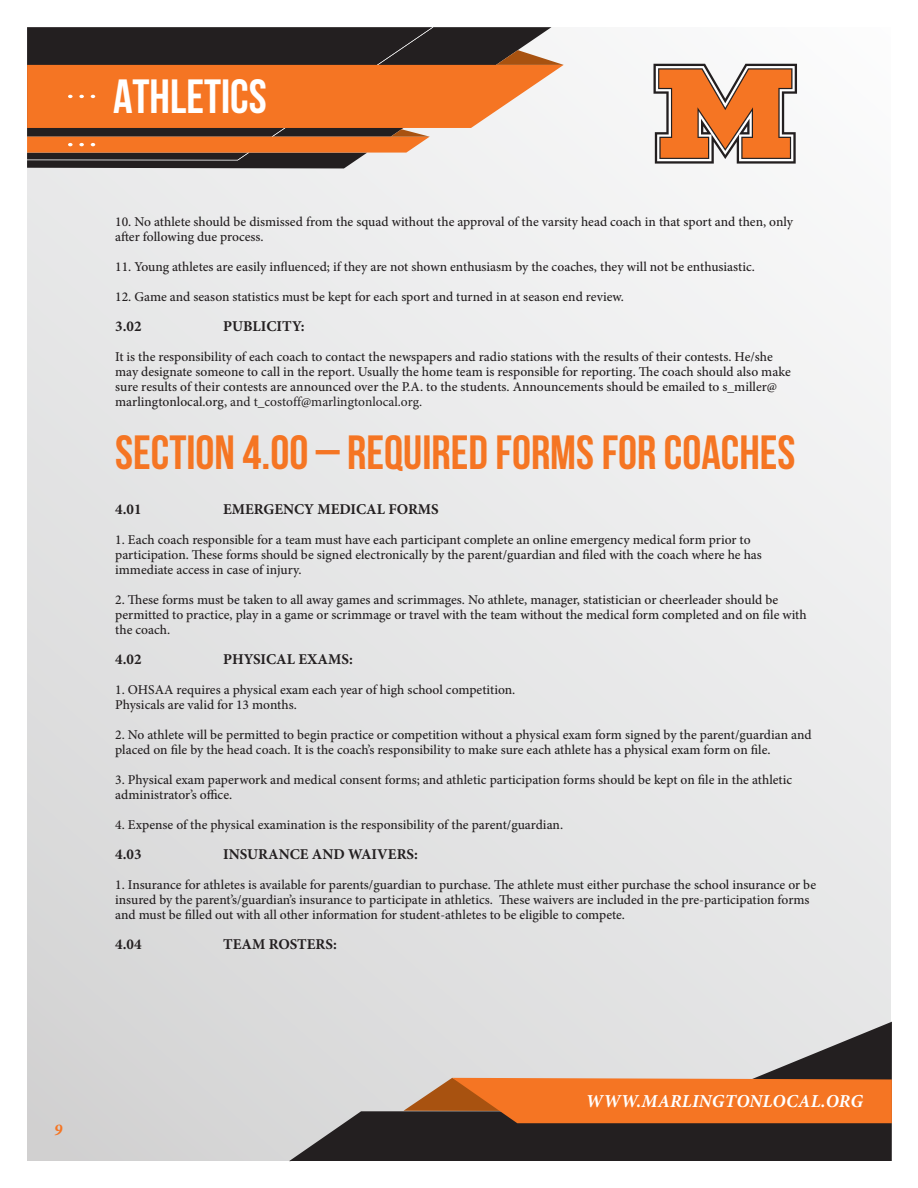
<style>
.page{position:relative;width:918px;height:1188px;background:#fff}
.page>*{position:absolute;margin:0;border:0;box-sizing:border-box;transform-origin:0 0}
.t1{font:700 48px "Bebas Neue";color:#f57523}
.t2{font:700 48px "Bebas Neue";color:#fff}
.t3{font:italic 700 18.3px "Minion Pro";letter-spacing:.01em;color:#fff}
.t4{font:italic 700 16.5px "Minion Pro";color:#f57523}
.t5{font:700 15px "Minion Pro";color:#231f20}
.t6{font:500 13.5px/15px "Minion Pro";color:#231f20}
.s1{font-weight:400}
</style>
<div class="page">
<div style="left:27px;top:27px;width:864px;height:1134px;background:linear-gradient(to right,#ddddde,#f1f1f2)"></div>
<svg style="left:27px;top:27px;width:524px;height:141px;fill:#231f20"></svg>
<svg style="left:27px;top:27px;width:406px;height:133px;background:#2e2a2b"></svg>
<svg style="left:289px;top:1022px;width:603px;height:139px;background:#8f8d8d"></svg>
<svg style="left:404px;top:1078px;width:488px;height:45px;background:#e17129"></svg>
<svg style="left:654px;top:64px;width:143px;height:100px"></svg>
<svg style="left:27px;top:50px;width:537px;height:103px;background:#cc753d"></svg>
<h1 class="t2" style="left:113px;top:70px;width:155px">ATHLETICS</h1>
<p class="t6" style="left:115px;top:214px;width:680px">10. No athlete should be dismissed from the squad without the approval of the varsity head coach in that sport and then, only after following due process.</p>
<p class="t6" style="left:115px;top:259px;width:641px">11. Young athletes are easily influenced; if they are not shown enthusiasm by the coaches, they will not be enthusiastic.</p>
<p class="t6" style="left:115px;top:289px;width:510px">12. Game and season statistics must be kept for each sport and turned in at season end review.</p>
<p class="t5" style="left:115px;top:315px;width:28px">3.02</p>
<p class="t5" style="left:223px;top:315px;width:83px">PUBLICITY:</p>
<p class="t6" style="left:115px;top:349px;width:677px">It is the responsibility of each coach to contact the newspapers and radio stations with the results of their contests. He/she may designate someone to call in the report. Usually the home team is responsible for reporting. The coach should also make sure results of their contests are announced over the P.A. to the students. Announcements should be emailed to s_miller@ marlingtonlocal.org, <span class="s1">and t_costoff@marlingtonlocal.org.</span></p>
<p class="t1" style="left:115px;top:426px;width:682px">SECTION 4.00 – REQUIRED FORMS FOR COACHES</p>
<p class="t5" style="left:115px;top:498px;width:28px">4.01</p>
<p class="t5" style="left:223px;top:498px;width:217px">EMERGENCY MEDICAL FORMS</p>
<p class="t6" style="left:115px;top:532px;width:648px">1. Each coach responsible for a team must have each participant complete an online emergency medical form prior to participation. These forms should be signed electronically by the parent/guardian and filed with the coach where he has immediate access in case of injury.</p>
<p class="t6" style="left:115px;top:592px;width:693px">2. These forms must be taken to all away games and scrimmages. No athlete, manager, statistician or cheerleader should be permitted to practice, play in a game or scrimmage or travel with the team without the medical form completed and on file with the coach.</p>
<p class="t5" style="left:115px;top:648px;width:28px">4.02</p>
<p class="t5" style="left:223px;top:648px;width:131px">PHYSICAL EXAMS:</p>
<p class="t6" style="left:115px;top:682px;width:402px">1. OHSAA requires a physical exam each year of high school competition.<br>Physicals are valid for 13 months.</p>
<p class="t6" style="left:115px;top:727px;width:698px">2. No athlete will be permitted to begin practice or competition without a physical exam form signed by the parent/guardian and placed on file by the head coach. It is the coach’s responsibility to make sure each athlete has a physical exam form on file.</p>
<p class="t6" style="left:115px;top:772px;width:679px">3. Physical exam paperwork and medical consent forms; and athletic participation forms should be kept on file in the athletic administrator’s office.</p>
<p class="t6" style="left:115px;top:817px;width:449px">4. Expense of the physical examination is the responsibility of the parent/guardian.</p>
<p class="t5" style="left:115px;top:843px;width:28px">4.03</p>
<p class="t5" style="left:223px;top:843px;width:196px">INSURANCE AND WAIVERS:</p>
<p class="t6" style="left:115px;top:877px;width:702px">1. Insurance for athletes is available for parents/guardian to purchase. The athlete must either purchase the school insurance or be insured by the parent’s/guardian’s insurance to participate in athletics. These waivers are included in the pre-participation forms and must be filled out with all other information for student-athletes to be eligible to compete.</p>
<p class="t5" style="left:115px;top:933px;width:28px">4.04</p>
<p class="t5" style="left:223px;top:933px;width:115px">TEAM ROSTERS:</p>
<p class="t4" style="left:54px;top:1118px;width:10px">9</p>
<h2 class="t3" style="left:586px;top:1088px;width:279px">WWW.MARLINGTONLOCAL.ORG</h2>
</div>
